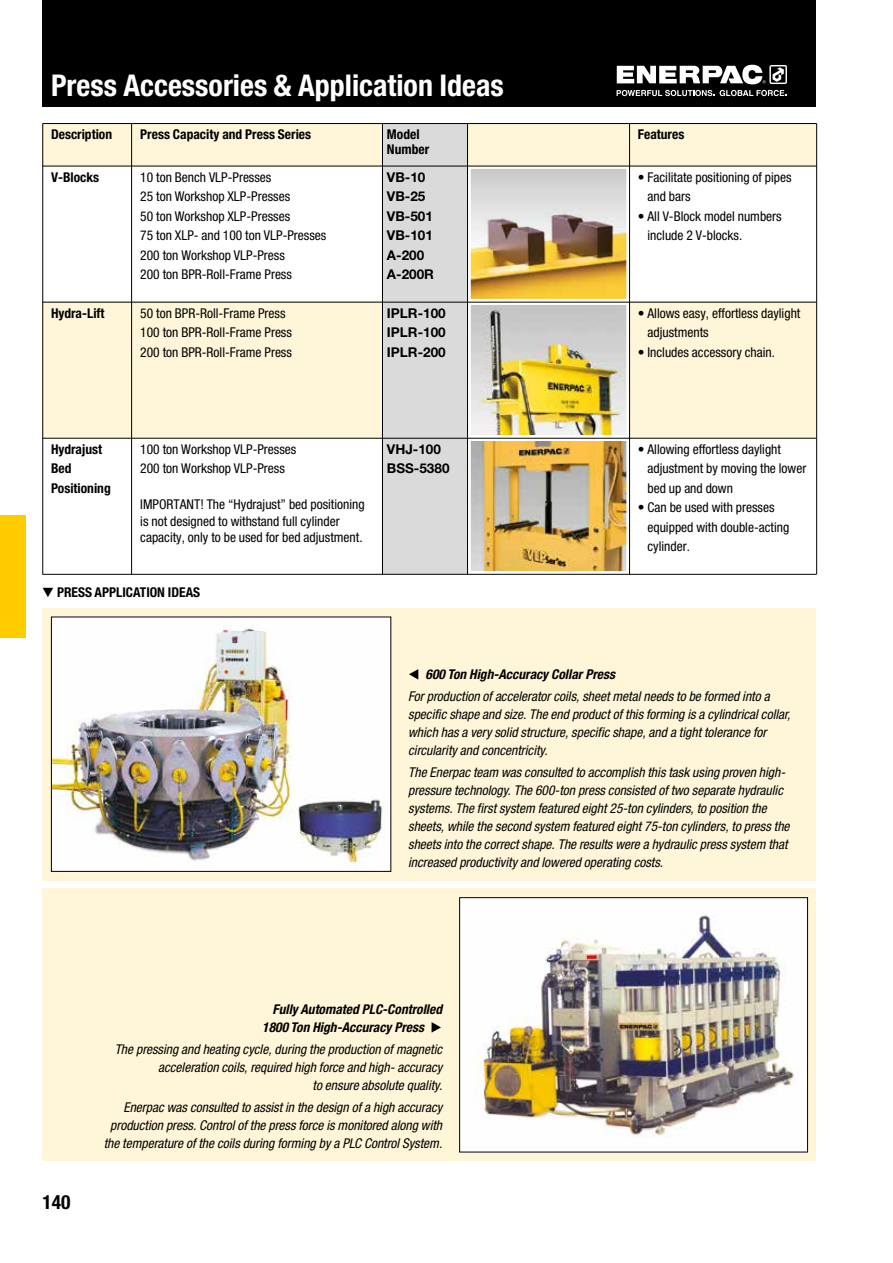
<style>
.page{position:relative;width:893px;height:1263px;background:#fff}
.page>*{position:absolute;margin:0;border:0;box-sizing:border-box;transform-origin:0 0}
.t1{font:700 condensed 30px "Helvetica Neue LTW1 G";color:#fff}
.t2{font:700 condensed 19.5px "Helvetica Neue LTW1 G";color:#000}
.t3{font:italic condensed 13.5px/18px "Helvetica Neue LTW1 G";color:#000}
.t4{font:condensed 13.5px/19.5px "Helvetica Neue LTW1 G";color:#000}
.t5{font:700 condensed 13.5px/19.5px "Helvetica Neue LTW1 G";color:#000}
.t6{font:700 13.5px/19.5px "Helvetica Neue LTW1 G";color:#000}
.t7{font:italic 700 condensed 13.5px/18px "Helvetica Neue LTW1 G";color:#000;text-align:right}
.s1{font-weight:700}
</style>
<div class="page">
<div style="left:43px;top:0;width:773px;height:106px;background:#000"></div>
<svg style="left:617px;top:90px;width:97px;height:6px"></svg>
<svg style="left:720px;top:90px;width:66px;height:6px"></svg>
<svg style="left:617px;top:65px;width:170px;height:19px"></svg>
<div style="left:0;top:516px;width:26px;height:122px;background:#fc0"></div>
<div style="left:43px;top:302px;width:773px;height:136px;background:#fff5d8"></div>
<img style="left:472px;top:170px;width:153px;height:128px">
<div style="left:468px;top:166px;width:161px;height:136px;border:3px solid #fff"></div>
<img style="left:472px;top:306px;width:153px;height:128px">
<div style="left:468px;top:302px;width:161px;height:136px;border:3px solid #fff"></div>
<img style="left:472px;top:442px;width:153px;height:128px">
<div style="left:468px;top:438px;width:161px;height:136px;border:3px solid #fff"></div>
<div style="left:43px;top:889px;width:773px;height:272px;background:#fff5d8"></div>
<div style="left:43px;top:608px;width:773px;height:272px;background:#fff5d8"></div>
<div style="left:43px;top:123px;width:773px;height:43px;background:#fff5d8"></div>
<div style="left:383px;top:123px;width:85px;height:451px;background:#dadada"></div>
<hr style="left:42px;top:124px;width:1px;height:450px;background:#000">
<hr style="left:43px;top:123px;width:774px;height:1px;background:#000">
<hr style="left:382px;top:123px;width:1px;height:451px;background:#000">
<hr style="left:816px;top:124px;width:1px;height:450px;background:#000">
<hr style="left:131px;top:123px;width:1px;height:451px;background:#000">
<hr style="left:43px;top:166px;width:774px;height:1px;background:#000">
<hr style="left:43px;top:302px;width:773px;height:1px;background:#000">
<hr style="left:43px;top:438px;width:773px;height:1px;background:#000">
<hr style="left:43px;top:574px;width:773px;height:1px;background:#000">
<img style="left:461px;top:899px;width:345px;height:251px">
<div style="left:459px;top:897px;width:349px;height:255px;border:1px solid #000"></div>
<img style="left:53px;top:619px;width:336px;height:251px">
<div style="left:51px;top:617px;width:340px;height:255px;border:1px solid #000"></div>
<hr style="left:629px;top:123px;width:1px;height:451px;background:#000">
<hr style="left:467px;top:123px;width:1px;height:451px;background:#000">
<h1 class="t1" style="left:51px;top:67px;width:454px">Press Accessories &amp; Application Ideas</h1>
<p class="t5" style="left:140px;top:125px;width:172px">Press Capacity and Press Series</p>
<p class="t5" style="left:638px;top:125px;width:48px">Features</p>
<p class="t5" style="left:51px;top:125px;width:63px">Description</p>
<p class="t5" style="left:387px;top:127px;width:44px;line-height:14.2px">Model<br>Number</p>
<p class="t5" style="left:51px;top:167px;width:50px">V-Blocks</p>
<p class="t4" style="left:140px;top:167px;width:188px">10 ton Bench VLP-Presses<br>25 ton Workshop XLP-Presses<br>50 ton Workshop XLP-Presses<br>75 ton XLP- and 100 ton VLP-Presses<br>200 ton Workshop VLP-Press<br>200 ton BPR-Roll-Frame Press</p>
<p class="t4" style="left:647px;top:167px;width:146px;text-indent:-10px">• Facilitate positioning of pipes and bars</p>
<p class="t6" style="left:387px;top:167px;width:49px">VB-10<br>VB-25<br>VB-501<br>VB-101<br>A-200<br>A-200R</p>
<p class="t6" style="left:387px;top:303px;width:60px;text-align:justify">IPLR-100<br>IPLR-100<br>IPLR-200</p>
<p class="t4" style="left:647px;top:206px;width:136px;text-indent:-10px">• All V-Block model numbers include 2 V-blocks.</p>
<p class="t5" style="left:51px;top:303px;width:55px">Hydra-Lift</p>
<p class="t4" style="left:140px;top:303px;width:153px">50 ton BPR-Roll-Frame Press<br>100 ton BPR-Roll-Frame Press<br>200 ton BPR-Roll-Frame Press</p>
<p class="t4" style="left:647px;top:303px;width:154px;text-indent:-10px">• Allows easy, effortless daylight adjustments</p>
<p class="t4" style="left:638px;top:342px;width:137px">• Includes accessory chain.</p>
<p class="t5" style="left:51px;top:439px;width:61px">Hydrajust<br>Bed<br>Positioning</p>
<p class="t4" style="left:140px;top:439px;width:158px">100 ton Workshop VLP-Presses<br>200 ton Workshop VLP-Press</p>
<p class="t4" style="left:140px;top:496px;width:226px;line-height:16.5px">IMPORTANT! The “Hydrajust” bed positioning is not designed to withstand full cylinder capacity, only to be used for bed adjustment.</p>
<p class="t5" style="left:43px;top:582px;width:159px">▼ PRESS APPLICATION IDEAS</p>
<p class="t6" style="left:387px;top:439px;width:64px">VHJ-100<br>BSS-5380</p>
<p class="t4" style="left:647px;top:439px;width:160px;text-indent:-10px">• Allowing effortless daylight adjustment by moving the lower bed up and down</p>
<p class="t4" style="left:647px;top:498px;width:143px;text-indent:-10px">• Can be used with presses equipped with double-acting cylinder.</p>
<p class="t3" style="left:408px;top:663px;width:363px;line-height:22.2px">◀ <span class="s1">600 Ton High-Accuracy Collar Press<br></span>For production of accelerator coils, sheet metal needs to be formed into a</p>
<p class="t3" style="left:408px;top:705px;width:384px">specific shape and size. The end product of this forming is a cylindrical collar, which has a very solid structure, specific shape, and a tight tolerance for circularity and concentricity.</p>
<p class="t3" style="left:408px;top:764px;width:383px">The Enerpac team was consulted to accomplish this task using proven high&shy;pressure technology. The 600-ton press consisted of two separate hydraulic systems. The first system featured eight 25-ton cylinders, to position the sheets, while the second system featured eight 75-ton cylinders, to press the sheets into the correct shape. The results were a hydraulic press system that increased productivity and lowered operating costs.</p>
<h2 class="t2" style="left:43px;top:1190px;width:30px">140</h2>
<p class="t7" style="left:262px;top:1000px;width:181px">Fully Automated PLC-Controlled<br>1800 Ton High-Accuracy Press ▶</p>
<p class="t3" style="left:115px;top:1040px;width:329px;text-align:right">The pressing and heating cycle, during the production of magnetic acceleration coils, required high force and high- accuracy<br>to ensure absolute quality.</p>
<p class="t3" style="left:104px;top:1098px;width:340px;text-align:right">Enerpac was consulted to assist in the design of a high accuracy production press. Control of the press force is monitored along with the temperature of the coils during forming by a PLC Control System.</p>
</div>
